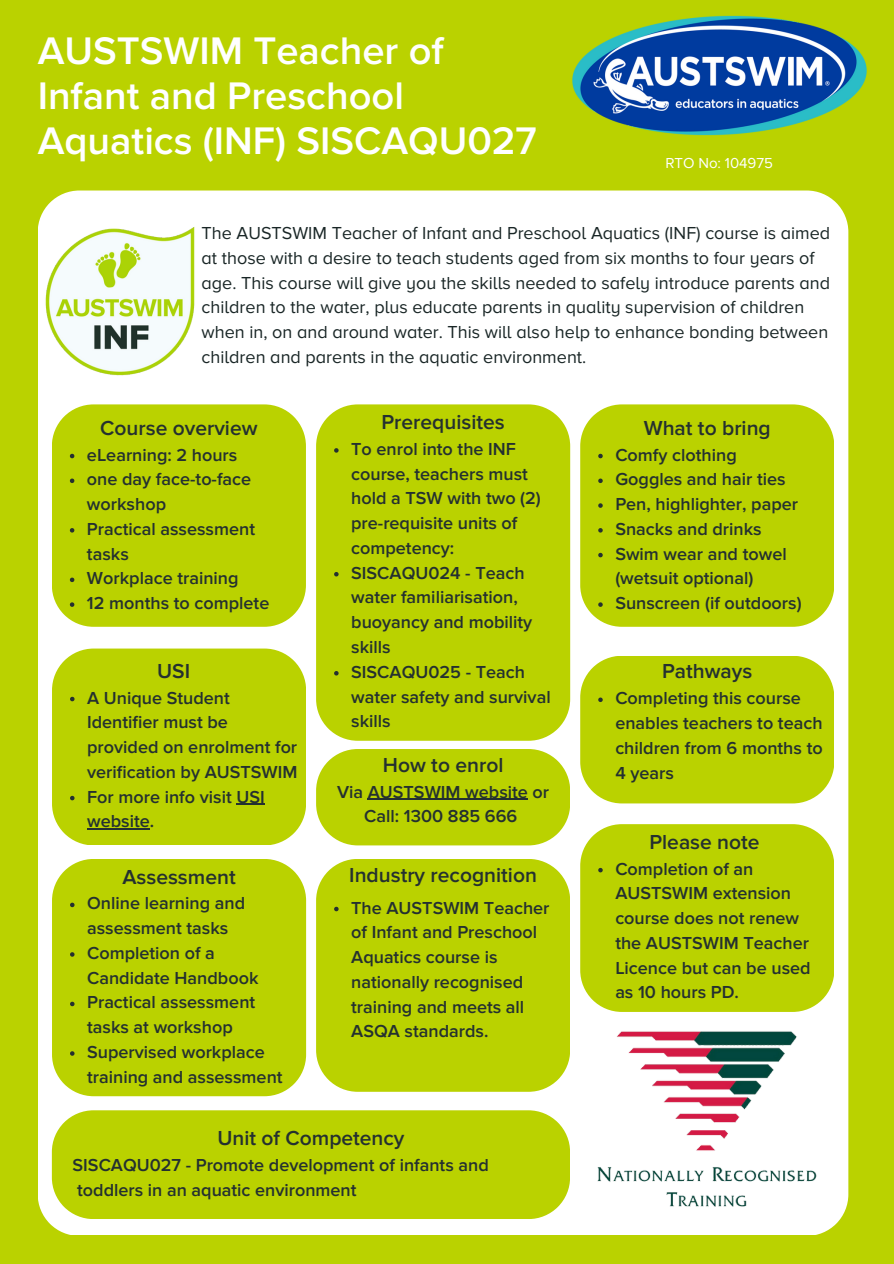
<style>
.page{position:relative;width:894px;height:1264px;background:#fff}
.page>*{position:absolute;margin:0;border:0;box-sizing:border-box;transform-origin:0 0}
.t1{font:600 39.9px/45px "Proxima Nova";color:#fff}
.t2{font:600 21px "Proxima Nova";color:#243030}
.t3{font:600 18px/24.8px "Proxima Nova";color:#243030}
.t4{font:18px/24.8px "Proxima Nova A";color:#192626}
.t5{font:15px "Proxima Nova A";color:#fff}
</style>
<div class="page">
<div style="left:0;top:0;width:893px;height:1263px;background:#bad200"></div>
<div style="left:38px;top:190px;width:810px;height:1045px;background:#fff"></div>
<img style="left:572px;top:15px;width:295px;height:121px">
<svg style="left:52px;top:404px;width:253px;height:222px"></svg>
<svg style="left:70px;top:454px;width:4px;height:4px"></svg>
<svg style="left:70px;top:478px;width:4px;height:5px"></svg>
<svg style="left:70px;top:528px;width:4px;height:4px"></svg>
<svg style="left:70px;top:577px;width:4px;height:5px"></svg>
<svg style="left:70px;top:602px;width:4px;height:5px"></svg>
<svg style="left:580px;top:404px;width:253px;height:222px"></svg>
<svg style="left:598px;top:454px;width:4px;height:4px"></svg>
<svg style="left:598px;top:478px;width:4px;height:5px"></svg>
<svg style="left:598px;top:503px;width:4px;height:5px"></svg>
<svg style="left:598px;top:528px;width:4px;height:4px"></svg>
<svg style="left:598px;top:553px;width:4px;height:4px"></svg>
<svg style="left:598px;top:602px;width:4px;height:5px"></svg>
<svg style="left:316px;top:749px;width:254px;height:96px"></svg>
<hr style="left:367px;top:798px;width:161px;height:1px;background:#243030">
<svg style="left:52px;top:859px;width:254px;height:237px"></svg>
<svg style="left:70px;top:902px;width:4px;height:5px"></svg>
<svg style="left:70px;top:952px;width:4px;height:4px"></svg>
<svg style="left:70px;top:1001px;width:4px;height:5px"></svg>
<svg style="left:70px;top:1051px;width:4px;height:4px"></svg>
<svg style="left:316px;top:404px;width:254px;height:336px"></svg>
<svg style="left:334px;top:448px;width:4px;height:4px"></svg>
<svg style="left:334px;top:572px;width:4px;height:4px"></svg>
<svg style="left:334px;top:671px;width:4px;height:4px"></svg>
<svg style="left:52px;top:648px;width:254px;height:197px"></svg>
<svg style="left:70px;top:696px;width:4px;height:5px"></svg>
<svg style="left:70px;top:795px;width:4px;height:5px"></svg>
<svg style="left:236px;top:803px;width:28px;height:1px"></svg>
<hr style="left:87px;top:828px;width:63px;height:1px;background:#243030">
<svg style="left:316px;top:858px;width:254px;height:233px"></svg>
<svg style="left:334px;top:906px;width:4px;height:5px"></svg>
<svg style="left:52px;top:1110px;width:518px;height:108px"></svg>
<svg style="left:580px;top:824px;width:253px;height:187px"></svg>
<svg style="left:598px;top:867px;width:4px;height:5px"></svg>
<img style="left:38px;top:217px;width:164px;height:166px">
<img style="left:587px;top:1022px;width:239px;height:196px">
<svg style="left:580px;top:655px;width:253px;height:148px"></svg>
<p class="t1" style="left:38px;top:30px;width:500px">AUSTSWIM Teacher of<br>Infant and Preschool<br>Aquatics (INF) SISCAQU027</p>
<h1 class="t5" style="left:665px;top:156px;width:109px">RTO No: 104975</h1>
<p class="t4" style="left:201px;top:221px;width:630px">The AUSTSWIM Teacher of Infant and Preschool Aquatics (INF) course is aimed at those with a desire to teach students aged from six months to four years of age. This course will give you the skills needed to safely introduce parents and children to the water, plus educate parents in quality supervision of children when in, on and around water. This will also help to enhance bonding between children and parents in the aquatic environment.</p>
<p class="t2" style="left:100px;top:418px;width:159px">Course overview</p>
<p class="t3" style="left:87px;top:443px;width:152px">eLearning: 2 hours</p>
<p class="t3" style="left:87px;top:467px;width:166px">one day face-to-face workshop</p>
<h5 class="t3" style="left:87px;top:517px;width:170px">Practical assessment tasks</h5>
<h3 class="t3" style="left:87px;top:566px;width:153px">Workplace training</h3>
<p class="t3" style="left:87px;top:591px;width:184px">12 months to complete</p>
<h3 class="t2" style="left:157px;top:661px;width:34px">USI</h3>
<p class="t3" style="left:87px;top:686px;width:212px">A Unique Student<br>Identifier must be provided on enrolment for verification by AUSTSWIM</p>
<h4 class="t3" style="left:87px;top:785px;width:179px">For more info visit USI website.</h4>
<p class="t2" style="left:122px;top:867px;width:115px">Assessment</p>
<p class="t3" style="left:87px;top:891px;width:159px">Online learning and assessment tasks</p>
<p class="t3" style="left:87px;top:941px;width:173px">Completion of a<br>Candidate Handbook</p>
<h4 class="t3" style="left:87px;top:990px;width:170px">Practical assessment tasks at workshop</h4>
<h3 class="t3" style="left:87px;top:1040px;width:197px">Supervised workplace training and assessment</h3>
<p class="t2" style="left:381px;top:412px;width:125px">Prerequisites</p>
<p class="t3" style="left:351px;top:437px;width:191px">To enrol into the INF course, teachers must hold a TSW with two (2) pre-requisite units of competency:</p>
<p class="t3" style="left:351px;top:561px;width:183px">SISCAQU024 - Teach water familiarisation, buoyancy and mobility skills</p>
<p class="t3" style="left:351px;top:660px;width:201px">SISCAQU025 - Teach water safety and survival skills</p>
<h3 class="t2" style="left:383px;top:755px;width:122px">How to enrol</h3>
<h3 class="t3" style="left:337px;top:780px;width:213px;text-align:center">Via AUSTSWIM website or<br>Call: 1300 885 666</h3>
<p class="t2" style="left:349px;top:865px;width:189px">Industry recognition</p>
<h3 class="t3" style="left:351px;top:895px;width:200px">The AUSTSWIM Teacher of Infant and Preschool<br>Aquatics course is nationally recognised training and meets all<br>ASQA standards.</h3>
<p class="t2" style="left:217px;top:1128px;width:188px">Unit of Competency</p>
<p class="t3" style="left:73px;top:1153px;width:417px">SISCAQU027 - Promote development of infants and</p>
<p class="t3" style="left:77px;top:1178px;width:281px">toddlers in an aquatic environment</p>
<p class="t2" style="left:643px;top:418px;width:128px">What to bring</p>
<p class="t3" style="left:615px;top:443px;width:123px">Comfy clothing</p>
<p class="t3" style="left:615px;top:467px;width:172px">Goggles and hair ties</p>
<p class="t3" style="left:615px;top:492px;width:184px">Pen, highlighter, paper</p>
<h2 class="t3" style="left:615px;top:517px;width:148px">Snacks and drinks</h2>
<p class="t3" style="left:615px;top:542px;width:173px">Swim wear and towel (wetsuit optional)</p>
<p class="t3" style="left:615px;top:591px;width:188px">Sunscreen (if outdoors)</p>
<h3 class="t2" style="left:662px;top:661px;width:92px">Pathways</h3>
<p class="t3" style="left:615px;top:686px;width:209px">Completing this course enables teachers to teach children from 6 months to<br>4 years</p>
<p class="t2" style="left:649px;top:832px;width:112px">Please note</p>
<p class="t3" style="left:615px;top:857px;width:197px">Completion of an<br>AUSTSWIM extension course does not renew the AUSTSWIM Teacher<br>Licence but can be used as 10 hours PD.</p>
</div>
